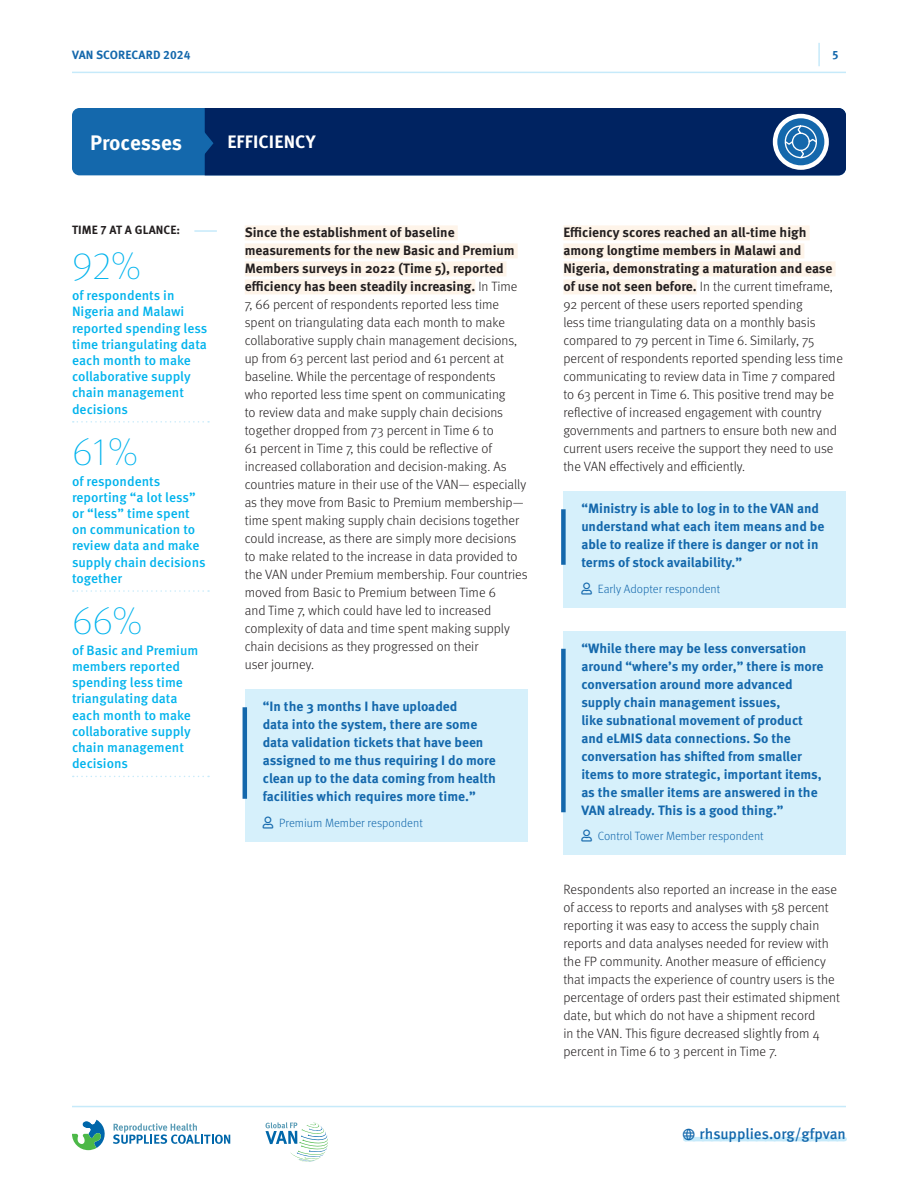
<style>
.page{position:relative;width:918px;height:1188px;background:#fff}
.page>*{position:absolute;margin:0;border:0;box-sizing:border-box;transform-origin:0 0}
.number{font:100 39px "Meta OT";color:#00b3ed}
.t1{font:700 21px "Meta OT";letter-spacing:-.005em;color:#fff}
.t2{font:700 18px "Meta OT";letter-spacing:.01em;color:#fff}
.t3{font:500 15px "Meta OT";letter-spacing:-.005em;color:#1468ac}
.Copy{font:300 13.5px/18px "Meta OT";color:#231f20}
.Quote-new{font:700 13.5px/18px "Meta OT";color:#1468ac}
.explanation-copy{font:500 13.5px/16.2px "Meta OT";color:#00b3ed}
.t4{font:300 12px "Meta OT";color:#1468ac}
.t5{font:700 12px "Meta OT";letter-spacing:.01em;color:#1468ac}
.t6{font:700 12px "Meta OT";letter-spacing:.01em;color:#231f20}
.s1{font-weight:700}
</style>
<div class="page">
<hr style="left:72px;top:72px;width:774px;height:1px;background:#c6eafa">
<hr style="left:818px;top:43px;width:2px;height:23px;background:#c6eafa">
<svg style="left:265px;top:1122px;width:63px;height:40px"></svg>
<svg style="left:72px;top:1119px;width:33px;height:31px"></svg>
<svg style="left:113px;top:1123px;width:117px;height:21px"></svg>
<hr style="left:72px;top:1106px;width:774px;height:1px;background:#c6eafa">
<div style="left:245px;top:225px;width:213px;height:15px;background:#fef4e9"></div>
<div style="left:245px;top:243px;width:273px;height:15px;background:#fef4e9"></div>
<div style="left:245px;top:261px;width:262px;height:15px;background:#fef4e9"></div>
<div style="left:245px;top:279px;width:230px;height:15px;background:#fef4e9"></div>
<div style="left:245px;top:689px;width:282px;height:128px;background:#d6f0fb"></div>
<hr style="left:243px;top:707px;width:4px;height:92px;background:#1468ac">
<div style="left:245px;top:806px;width:282px;height:36px;background:#d6f0fb"></div>
<div style="left:563px;top:225px;width:247px;height:15px;background:#fef4e9"></div>
<div style="left:563px;top:243px;width:241px;height:15px;background:#fef4e9"></div>
<div style="left:563px;top:261px;width:273px;height:15px;background:#fef4e9"></div>
<div style="left:563px;top:279px;width:134px;height:15px;background:#fef4e9"></div>
<div style="left:563px;top:491px;width:283px;height:92px;background:#d6f0fb"></div>
<div style="left:561px;top:509px;width:5px;height:56px;background:#1468ac"></div>
<div style="left:563px;top:572px;width:283px;height:36px;background:#d6f0fb"></div>
<div style="left:563px;top:631px;width:283px;height:199px;background:#d6f0fb"></div>
<div style="left:561px;top:649px;width:5px;height:163px;background:#1468ac"></div>
<div style="left:563px;top:819px;width:283px;height:36px;background:#d6f0fb"></div>
<hr style="left:194px;top:230px;width:23px;height:2px;background:#c6eafa">
<svg style="left:73px;top:421px;width:136px;height:2px"></svg>
<svg style="left:73px;top:590px;width:136px;height:2px"></svg>
<svg style="left:73px;top:776px;width:136px;height:1px"></svg>
<div style="left:72px;top:108px;width:774px;height:67px;background:#1468ac;border-radius:8px"></div>
<div style="left:204px;top:108px;width:642px;height:67px;background:#002361"></div>
<svg style="left:683px;top:1136px;width:162px;height:5px"></svg>
<p class="t5" style="left:72px;top:47px;width:120px">VAN SCORECARD 2024</p>
<p class="t5" style="left:832px;top:48px;width:7px">5</p>
<p class="t1" style="left:90px;top:129px;width:94px">Processes</p>
<p class="t2" style="left:227px;top:131px;width:90px">EFFICIENCY</p>
<p class="t6" style="left:72px;top:222px;width:110px">TIME 7 AT A GLANCE:</p>
<p class="number" style="left:72px;top:244px;width:70px">92%</p>
<p class="explanation-copy" style="left:72px;top:288px;width:137px">of respondents in<br>Nigeria and Malawi reported spending less time triangulating data each month to make collaborative supply chain management decisions</p>
<p class="number" style="left:72px;top:430px;width:67px">61%</p>
<p class="explanation-copy" style="left:72px;top:473px;width:135px">of respondents reporting “a lot less” or “less” time spent on communication to review data and make supply chain decisions together</p>
<p class="number" style="left:72px;top:599px;width:72px">66%</p>
<p class="explanation-copy" style="left:72px;top:642px;width:128px">of Basic and Premium members reported spending less time triangulating data each month to make collaborative supply chain management decisions</p>
<p class="Copy" style="left:245px;top:224px;width:284px"><span class="s1">Since the establishment of baseline measurements for the new Basic and Premium Members surveys in 2022 (Time 5), reported efficiency has been steadily increasing.</span> In Time 7, 66 percent of respondents reported less time spent on triangulating data each month to make collaborative supply chain management decisions, up from 63 percent last period and 61 percent at baseline. While the percentage of respondents<br>who reported less time spent on communicating<br>to review data and make supply chain decisions together dropped from 73 percent in Time 6 to<br>61 percent in Time 7, this could be reflective of increased collaboration and decision-making. As countries mature in their use of the VAN— especially as they move from Basic to Premium membership— time spent making supply chain decisions together could increase, as there are simply more decisions to make related to the increase in data provided to the VAN under Premium membership. Four countries moved from Basic to Premium between Time 6<br>and Time 7, which could have led to increased complexity of data and time spent making supply chain decisions as they progressed on their<br>user journey.</p>
<p class="Quote-new" style="left:263px;top:698px;width:235px">“In the 3 months I have uploaded<br>data into the system, there are some data validation tickets that have been assigned to me thus requiring I do more clean up to the data coming from health facilities which requires more time.”</p>
<p class="t4" style="left:279px;top:816px;width:145px">Premium Member respondent</p>
<p class="Copy" style="left:563px;top:224px;width:281px"><span class="s1">Efficiency scores reached an all-time high among longtime members in Malawi and Nigeria, demonstrating a maturation and ease of use not seen before.</span> In the current timeframe, 92 percent of these users reported spending<br>less time triangulating data on a monthly basis compared to 79 percent in Time 6. Similarly, 75 percent of respondents reported spending less time communicating to review data in Time 7 compared to 63 percent in Time 6. This positive trend may be reflective of increased engagement with country governments and partners to ensure both new and current users receive the support they need to use the VAN effectively and efficiently.</p>
<p class="Quote-new" style="left:581px;top:500px;width:245px">“Ministry is able to log in to the VAN and understand what each item means and be able to realize if there is danger or not in terms of stock availability.”</p>
<p class="t4" style="left:598px;top:582px;width:124px">Early Adopter respondent</p>
<p class="Quote-new" style="left:581px;top:639px;width:244px">“While there may be less conversation around “where’s my order,” there is more conversation around more advanced supply chain management issues,<br>like subnational movement of product and eLMIS data connections. So the conversation has shifted from smaller items to more strategic, important items, as the smaller items are answered in the VAN already. This is a good thing.”</p>
<p class="t4" style="left:598px;top:829px;width:167px">Control Tower Member respondent</p>
<p class="Copy" style="left:563px;top:881px;width:278px">Respondents also reported an increase in the ease of access to reports and analyses with 58 percent reporting it was easy to access the supply chain reports and data analyses needed for review with the FP community. Another measure of efficiency that impacts the experience of country users is the percentage of orders past their estimated shipment date, but which do not have a shipment record<br>in the VAN. This figure decreased slightly from 4 percent in Time 6 to 3 percent in Time 7.</p>
<p class="t3" style="left:700px;top:1125px;width:148px">rhsupplies.org/gfpvan</p>
</div>
